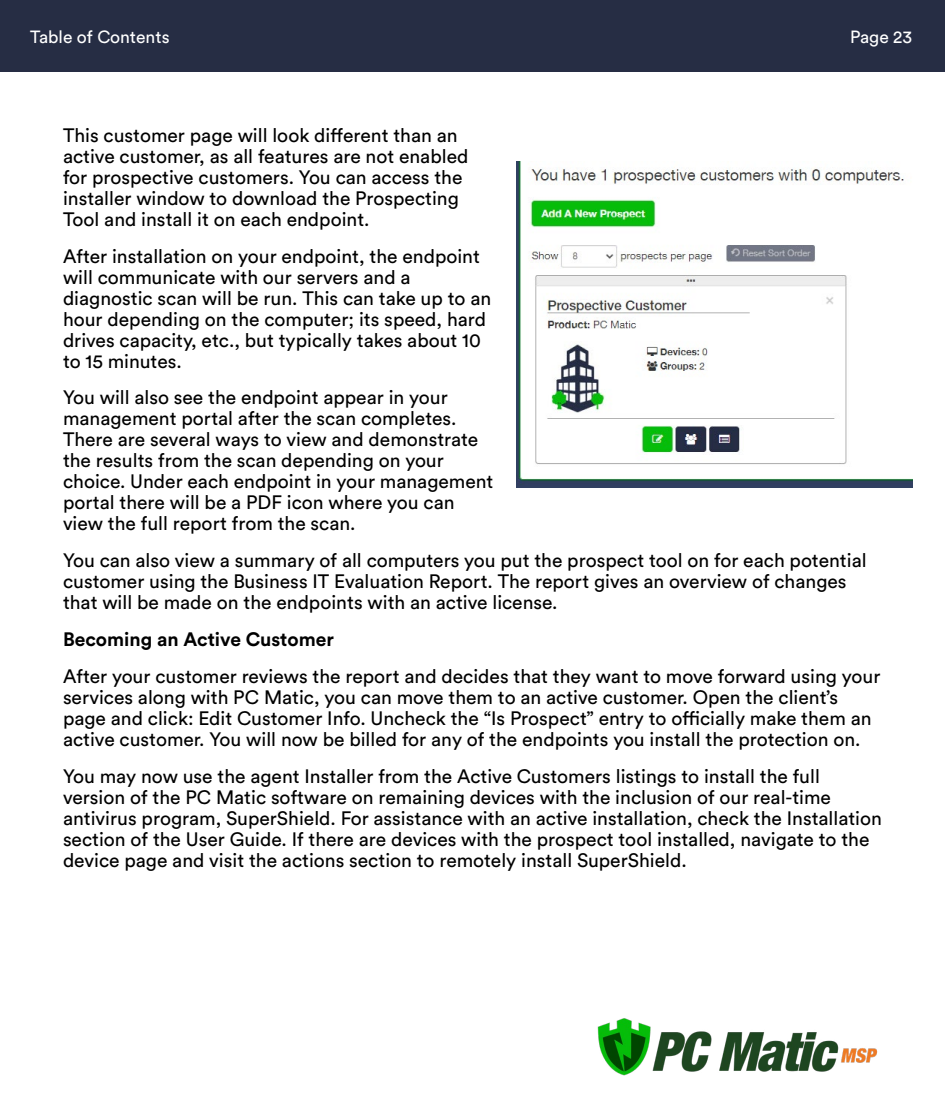
<style>
.page{position:relative;width:945px;height:1097px;background:#fff}
.page>*{position:absolute;margin:0;border:0;box-sizing:border-box;transform-origin:0 0}
.t1{font:19.25px/21px "Circular Std";color:#000}
.t2{font:700 19.25px "Circular Std";color:#000}
.t3{font:17.5px "Circular Std";color:#fff}
</style>
<div class="page">
<div style="left:0;top:0;width:945px;height:71px;background:#262d44"></div>
<img style="left:597px;top:1018px;width:281px;height:58px">
<img style="left:516px;top:161px;width:397px;height:326px">
<p class="t3" style="left:30px;top:26px;width:141px">Table of Contents</p>
<p class="t3" style="left:850px;top:26px;width:63px">Page 23</p>
<p class="t1" style="left:63px;top:124px;width:407px">This customer page will look different than an active customer, as all features are not enabled for prospective customers. You can access the installer window to download the Prospecting Tool and install it on each endpoint.</p>
<p class="t1" style="left:63px;top:245px;width:430px">After installation on your endpoint, the endpoint will communicate with our servers and a diagnostic scan will be run. This can take up to an hour depending on the computer; its speed, hard drives capacity, etc., but typically takes about 10 to 15 minutes.</p>
<p class="t1" style="left:63px;top:387px;width:432px">You will also see the endpoint appear in your management portal after the scan completes.<br>There are several ways to view and demonstrate the results from the scan depending on your choice. Under each endpoint in your management portal there will be a PDF icon where you can view the full report from the scan.</p>
<p class="t1" style="left:63px;top:549px;width:805px">You can also view a summary of all computers you put the prospect tool on for each potential customer using the Business IT Evaluation Report. The report gives an overview of changes that will be made on the endpoints with an active license.</p>
<p class="t2" style="left:63px;top:626px;width:272px">Becoming an Active Customer</p>
<p class="t1" style="left:63px;top:665px;width:819px">After your customer reviews the report and decides that they want to move forward using your services along with PC Matic, you can move them to an active customer. Open the client’s page and click: Edit Customer Info. Uncheck the “Is Prospect” entry to officially make them an active customer. You will now be billed for any of the endpoints you install the protection on.</p>
<p class="t1" style="left:63px;top:765px;width:821px">You may now use the agent Installer from the Active Customers listings to install the full version of the PC Matic software on remaining devices with the inclusion of our real-time antivirus program, SuperShield. For assistance with an active installation, check the Installation section of the User Guide. If there are devices with the prospect tool installed, navigate to the device page and visit the actions section to remotely install SuperShield.</p>
</div>
